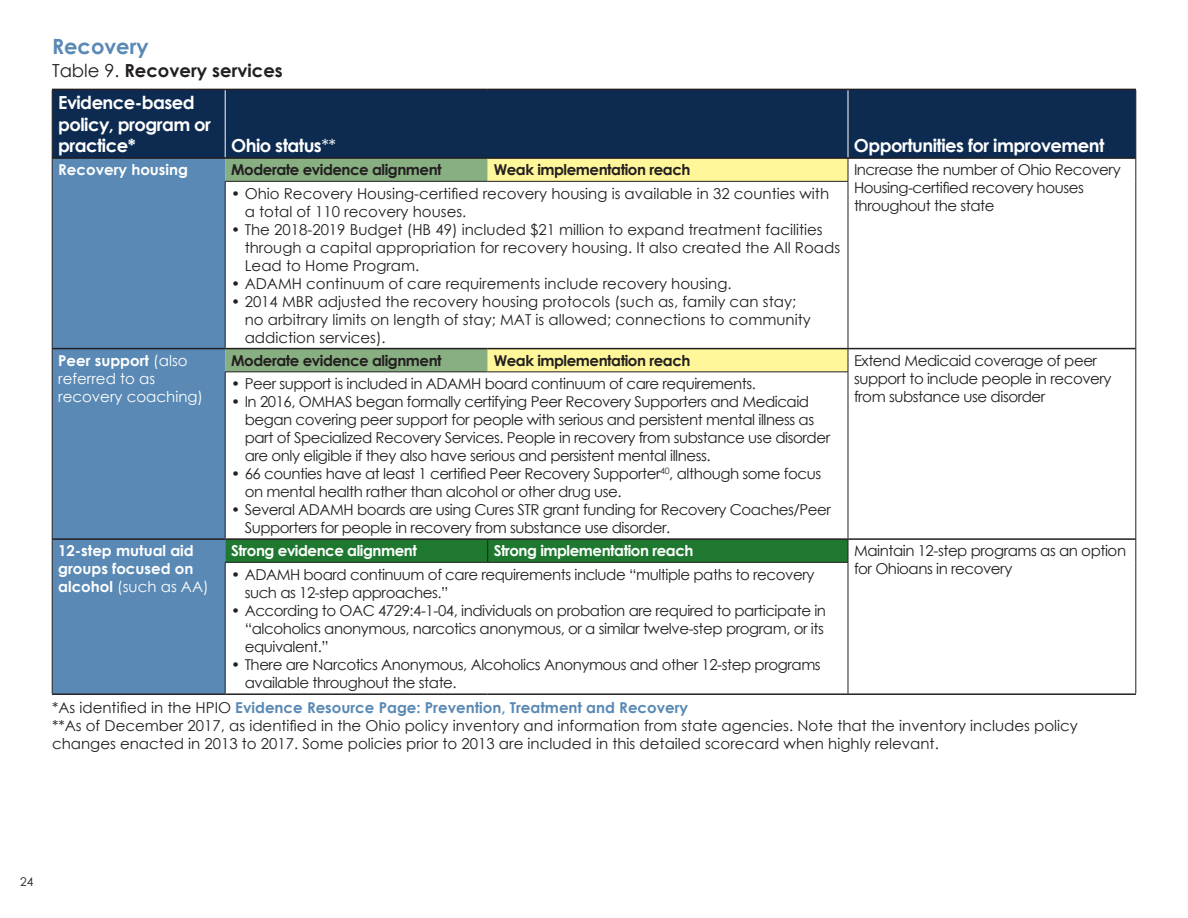
<style>
.page{position:relative;width:1188px;height:918px;background:#fff}
.page>*{position:absolute;margin:0;border:0;box-sizing:border-box;transform-origin:0 0}
.t1{font:700 21px "Century Gothic";color:#5989b4}
.t2{font:700 18px/21.6px "Century Gothic";letter-spacing:-.03em;color:#fff}
.t3{font:700 18px "Century Gothic";color:#231f20}
.t4{font:15px/18px "Century Gothic";letter-spacing:-.03em;color:#231f20}
.t5{font:15px/18px "Century Gothic";color:#231f20}
.t6{font:700 15px "Century Gothic";letter-spacing:-.03em;color:#231f20}
.t7{font:700 15px/18px "Century Gothic";color:#fff}
.t8{font:700 15px "Century Gothic";letter-spacing:-.03em;color:#fff}
.t9{font:15px/18px "Century Gothic";color:#fff}
.t10{font:12px "Century Gothic";color:#231f20}
.s1{font-weight:400}
.s2{font-weight:700}
.s3{font-weight:700;color:#5989b4}
</style>
<div class="page">
<div style="left:53px;top:90px;width:1083px;height:67px;background:#0d2b51"></div>
<div style="left:53px;top:159px;width:172px;height:534px;background:#5989b4"></div>
<svg style="left:225px;top:159px;width:263px;height:213px"></svg>
<svg style="left:488px;top:159px;width:360px;height:213px"></svg>
<svg style="left:52px;top:159px;width:1px;height:22px"></svg>
<hr style="left:52px;top:181px;width:1px;height:168px;background:#231f20">
<svg style="left:848px;top:159px;width:1px;height:22px"></svg>
<svg style="left:1136px;top:158px;width:1px;height:23px"></svg>
<hr style="left:1136px;top:181px;width:1px;height:168px;background:#231f20">
<hr style="left:225px;top:181px;width:263px;height:1px;background:#231f20">
<hr style="left:225px;top:182px;width:1px;height:166px;background:#231f20">
<hr style="left:488px;top:181px;width:360px;height:1px;background:#231f20">
<hr style="left:848px;top:182px;width:1px;height:166px;background:#231f20">
<hr style="left:225px;top:90px;width:1px;height:67px;background:#fff">
<hr style="left:848px;top:90px;width:1px;height:67px;background:#fff">
<svg style="left:52px;top:349px;width:1px;height:23px"></svg>
<hr style="left:52px;top:372px;width:1px;height:167px;background:#231f20">
<svg style="left:848px;top:349px;width:1px;height:23px"></svg>
<svg style="left:1136px;top:349px;width:1px;height:23px"></svg>
<hr style="left:1136px;top:372px;width:1px;height:167px;background:#231f20">
<hr style="left:225px;top:372px;width:263px;height:1px;background:#231f20">
<hr style="left:225px;top:372px;width:1px;height:166px;background:#231f20">
<hr style="left:488px;top:372px;width:360px;height:1px;background:#231f20">
<hr style="left:848px;top:372px;width:1px;height:166px;background:#231f20">
<svg style="left:52px;top:540px;width:1px;height:22px"></svg>
<hr style="left:52px;top:562px;width:1px;height:131px;background:#231f20">
<hr style="left:52px;top:693px;width:173px;height:2px;background:#231f20">
<div style="left:225px;top:540px;width:624px;height:22px;background:#1f7830"></div>
<svg style="left:1136px;top:539px;width:1px;height:23px"></svg>
<hr style="left:1136px;top:562px;width:1px;height:131px;background:#231f20">
<hr style="left:848px;top:693px;width:288px;height:2px;background:#231f20">
<hr style="left:225px;top:562px;width:263px;height:1px;background:#231f20">
<hr style="left:225px;top:563px;width:1px;height:130px;background:#231f20">
<hr style="left:488px;top:562px;width:360px;height:1px;background:#231f20">
<hr style="left:848px;top:563px;width:1px;height:130px;background:#231f20">
<hr style="left:225px;top:693px;width:263px;height:2px;background:#231f20">
<hr style="left:488px;top:693px;width:360px;height:2px;background:#231f20">
<hr style="left:52px;top:157px;width:173px;height:2px;background:#231f20">
<hr style="left:225px;top:157px;width:263px;height:2px;background:#231f20">
<hr style="left:488px;top:157px;width:360px;height:2px;background:#231f20">
<hr style="left:848px;top:157px;width:288px;height:2px;background:#231f20">
<hr style="left:52px;top:348px;width:173px;height:1px;background:#231f20">
<hr style="left:225px;top:348px;width:263px;height:1px;background:#231f20">
<hr style="left:488px;top:348px;width:360px;height:1px;background:#231f20">
<hr style="left:848px;top:348px;width:288px;height:1px;background:#231f20">
<hr style="left:52px;top:538px;width:173px;height:2px;background:#231f20">
<hr style="left:225px;top:538px;width:263px;height:2px;background:#231f20">
<hr style="left:488px;top:538px;width:360px;height:2px;background:#231f20">
<hr style="left:848px;top:538px;width:288px;height:2px;background:#231f20">
<hr style="left:52px;top:90px;width:1px;height:68px;background:#231f20">
<hr style="left:1136px;top:90px;width:1px;height:68px;background:#231f20">
<hr style="left:52px;top:89px;width:173px;height:1px;background:#231f20">
<hr style="left:225px;top:89px;width:263px;height:1px;background:#231f20">
<hr style="left:488px;top:89px;width:360px;height:1px;background:#231f20">
<hr style="left:848px;top:89px;width:288px;height:1px;background:#231f20">
<h1 class="t1" style="left:52px;top:30px;width:98px">Recovery</h1>
<p class="t3" style="left:52px;top:57px;width:232px"><span class="s1">Table 9.</span> Recovery services</p>
<p class="t2" style="left:58px;top:91px;width:154px">Evidence-based policy, program or practice*</p>
<p class="t2" style="left:231px;top:134px;width:106px">Ohio status<span class="s1">**</span></p>
<p class="t2" style="left:854px;top:134px;width:252px">Opportunities for improvement</p>
<p class="t7" style="left:58px;top:160px;width:131px">Recovery housing</p>
<p class="t6" style="left:231px;top:159px;width:212px">Moderate evidence alignment</p>
<p class="t6" style="left:494px;top:159px;width:198px">Weak implementation reach</p>
<p class="t4" style="left:854px;top:161px;width:268px">Increase the number of Ohio Recovery<br>Housing-certified recovery houses throughout the state</p>
<p class="t5" style="left:245px;top:184px;width:586px;text-indent:-13px">• Ohio Recovery Housing-certified recovery housing is available in 32 counties with a total of 110 recovery houses.</p>
<p class="t5" style="left:245px;top:220px;width:597px;text-indent:-13px">• The 2018-2019 Budget (HB 49) included $21 million to expand treatment facilities through a capital appropriation for recovery housing. It also created the All Roads<br>Lead to Home Program.</p>
<p class="t5" style="left:231px;top:274px;width:502px">• ADAMH continuum of care requirements include recovery housing.</p>
<p class="t5" style="left:245px;top:292px;width:568px;text-indent:-13px">• 2014 MBR adjusted the recovery housing protocols (such as, family can stay; no arbitrary limits on length of stay; MAT is allowed; connections to community addiction services).</p>
<p class="t9" style="left:58px;top:351px;width:146px"><span class="s2">Peer support</span> (also referred to as recovery coaching)</p>
<p class="t6" style="left:231px;top:349px;width:212px">Moderate evidence alignment</p>
<p class="t6" style="left:494px;top:349px;width:198px">Weak implementation reach</p>
<p class="t4" style="left:854px;top:351px;width:259px">Extend Medicaid coverage of peer support to include people in recovery from substance use disorder</p>
<p class="t4" style="left:231px;top:374px;width:526px">• Peer support is included in ADAMH board continuum of care requirements.</p>
<p class="t4" style="left:245px;top:392px;width:587px;text-indent:-13px">• In 2016, OMHAS began formally certifying Peer Recovery Supporters and Medicaid began covering peer support for people with serious and persistent mental illness as part of Specialized Recovery Services. People in recovery from substance use disorder are only eligible if they also have serious and persistent mental illness.</p>
<p class="t4" style="left:245px;top:464px;width:578px;text-indent:-14px">• 66 counties have at least 1 certified Peer Recovery Supporter<sup>40</sup>, although some focus on mental health rather than alcohol or other drug use.</p>
<p class="t4" style="left:245px;top:500px;width:588px;text-indent:-13px">• Several ADAMH boards are using Cures STR grant funding for Recovery Coaches/Peer<br>Supporters for people in recovery from substance use disorder.</p>
<p class="t7" style="left:58px;top:541px;width:152px">12-step mutual aid groups focused on alcohol <span class="s1">(such as AA)</span></p>
<p class="t8" style="left:231px;top:540px;width:187px">Strong evidence alignment</p>
<p class="t8" style="left:494px;top:540px;width:201px">Strong implementation reach</p>
<p class="t4" style="left:854px;top:542px;width:274px">Maintain 12-step programs as an option for Ohioans in recovery</p>
<p class="t4" style="left:245px;top:565px;width:571px;text-indent:-14px">• ADAMH board continuum of care requirements include “multiple paths to recovery such as 12-step approaches.”</p>
<p class="t4" style="left:245px;top:601px;width:583px;text-indent:-14px">• According to OAC 4729:4-1-04, individuals on probation are required to participate in “alcoholics anonymous, narcotics anonymous, or a similar twelve-step program, or its equivalent.”</p>
<p class="t4" style="left:245px;top:655px;width:578px;text-indent:-14px">• There are Narcotics Anonymous, Alcoholics Anonymous and other 12-step programs available throughout the state.</p>
<p class="t5" style="left:52px;top:699px;width:1027px">*As identified in the HPIO <span class="s3">Evidence Resource Page: Prevention, Treatment and Recovery<br></span>**As of December 2017, as identified in the Ohio policy inventory and information from state agencies. Note that the inventory includes policy changes enacted in 2013 to 2017. Some policies prior to 2013 are included in this detailed scorecard when highly relevant.</p>
<p class="t10" style="left:20px;top:874px;width:15px">24</p>
</div>
